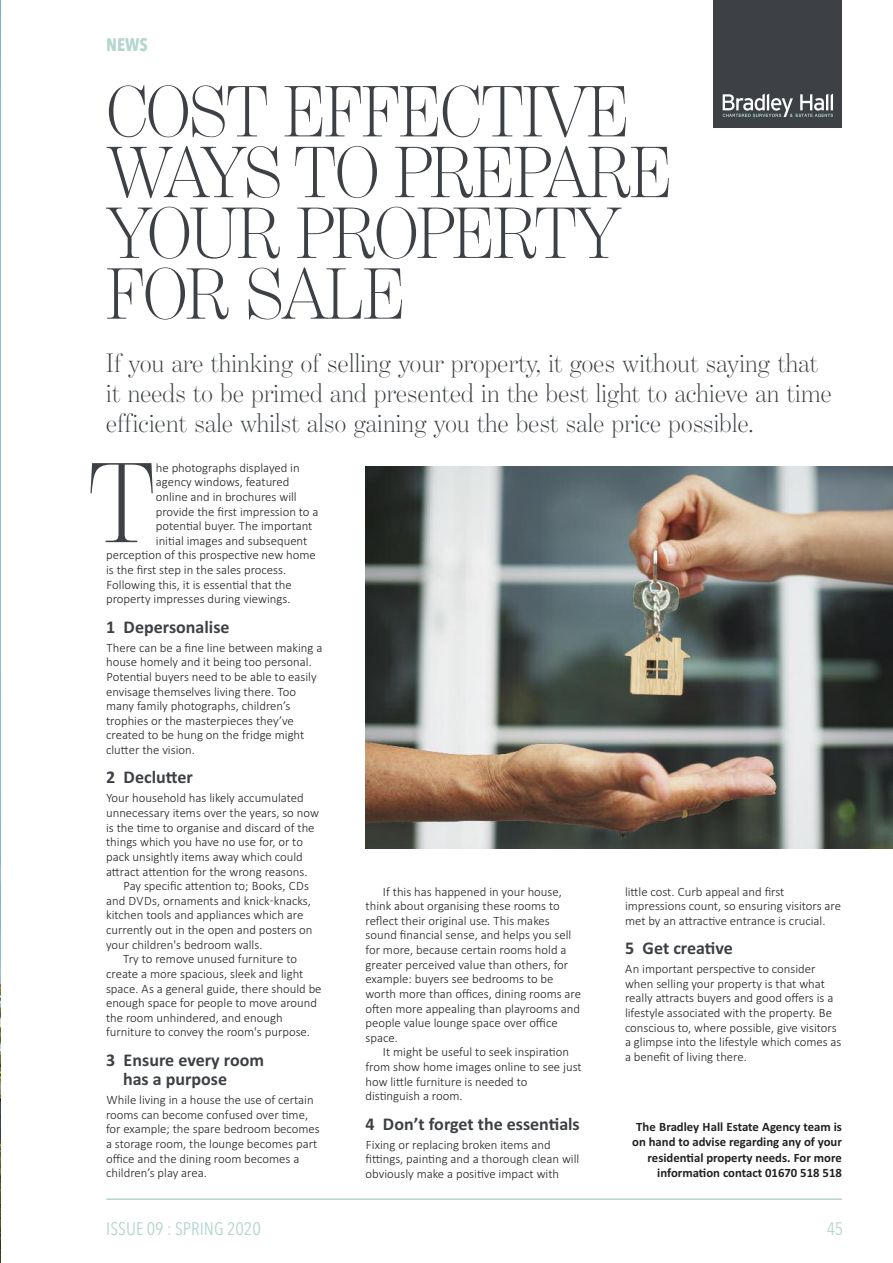
<style>
.page{position:relative;width:893px;height:1263px;background:#fff}
.page>*{position:absolute;margin:0;border:0;box-sizing:border-box;transform-origin:0 0}
.t1{font:300 115.5px "Benton Mod Disp";color:#3d4145}
.t2{font:300 73.5px/60.8px "Benton Mod Disp";letter-spacing:-.025em;color:#3d4145}
.t3{font:300 27px/30px "Benton Mod Disp";letter-spacing:.015em;color:#3d4145}
.t4{font:700 18px/19.2px "Calibri";color:#3d4145}
.t5{font:18px "Avenir Next Condensed";color:#b5d5cf}
.t6{font:700 18px "Avenir Next Condensed";color:#b5d5cf}
.t7{font:300 12.75px/14.7px "Calibri";color:#222221}
.t8{font:700 12.75px/15.3px "Calibri";color:#222221;text-align:right}
</style>
<div class="page">
<img style="left:0;top:0;width:1px;height:1263px">
<hr style="left:106px;top:1198px;width:736px;height:2px;background:#b5d5cf">
<svg style="left:713px;top:0;width:129px;height:128px"></svg>
<img style="left:366px;top:467px;width:527px;height:381px">
<h3 class="t6" style="left:106px;top:34px;width:43px">NEWS</h3>
<h2 class="t2" style="left:106px;top:81px;width:568px">COST EFFECTIVE<br>WAYS TO PREPARE<br>YOUR PROPERTY<br>FOR SALE</h2>
<h3 class="t3" style="left:106px;top:348px;width:727px">If you are thinking of selling your property, it goes without saying that it needs to be primed and presented in the best light to achieve an time efficient sale whilst also gaining you the best sale price possible.</h3>
<h1 class="t1" style="left:87px;top:435px;width:70px">T</h1>
<p class="t7" style="left:156px;top:460px;width:145px">he photographs displayed in</p>
<p class="t7" style="left:156px;top:474px;width:135px">agency windows, featured</p>
<p class="t7" style="left:156px;top:489px;width:142px">online and in brochures will</p>
<p class="t7" style="left:156px;top:504px;width:164px">provide the first impression to a</p>
<p class="t7" style="left:156px;top:518px;width:158px">potential buyer. The important</p>
<p class="t7" style="left:156px;top:533px;width:153px">initial images and subsequent</p>
<p class="t7" style="left:106px;top:548px;width:211px">perception of this prospective new home</p>
<p class="t7" style="left:106px;top:562px;width:182px">is the first step in the sales process.</p>
<p class="t7" style="left:106px;top:577px;width:187px">Following this, it is essential that the</p>
<p class="t7" style="left:106px;top:591px;width:186px">property impresses during viewings.</p>
<h3 class="t4" style="left:106px;top:617px;width:125px">1 Depersonalise</h3>
<p class="t7" style="left:106px;top:640px;width:218px">There can be a fine line between making a house homely and it being too personal.<br>Potential buyers need to be able to easily envisage themselves living there. Too many family photographs, children’s trophies or the masterpieces they’ve created to be hung on the fridge might clutter the vision.</p>
<h3 class="t4" style="left:106px;top:767px;width:88px">2 Declutter</h3>
<p class="t7" style="left:106px;top:791px;width:199px">your household has likely accumulated</p>
<p class="t7" style="left:106px;top:805px;width:214px">unnecessary items over the years, so now</p>
<p class="t7" style="left:106px;top:820px;width:210px">is the time to organise and discard of the</p>
<p class="t7" style="left:106px;top:834px;width:198px">things which you have no use for, or to</p>
<p class="t7" style="left:106px;top:849px;width:198px">pack unsightly items away which could</p>
<p class="t7" style="left:106px;top:864px;width:203px">attract attention for the wrong reasons.</p>
<p class="t7" style="left:123px;top:878px;width:187px">Pay specific attention to; Books, CDs</p>
<p class="t7" style="left:106px;top:893px;width:206px">and DVDs, ornaments and knick-knacks,</p>
<p class="t7" style="left:106px;top:908px;width:199px">kitchen tools and appliances which are</p>
<p class="t7" style="left:106px;top:922px;width:208px">currently out in the open and posters on</p>
<p class="t7" style="left:106px;top:937px;width:158px">your children's bedroom walls.</p>
<p class="t7" style="left:123px;top:951px;width:175px">Try to remove unused furniture to</p>
<p class="t7" style="left:106px;top:966px;width:199px">create a more spacious, sleek and light</p>
<p class="t7" style="left:106px;top:981px;width:217px">space. As a general guide, there should be</p>
<p class="t7" style="left:106px;top:995px;width:213px">enough space for people to move around</p>
<p class="t7" style="left:106px;top:1010px;width:178px">the room unhindered, and enough</p>
<p class="t7" style="left:106px;top:1025px;width:205px">furniture to convey the room's purpose.</p>
<h3 class="t4" style="left:123px;top:1050px;width:142px;text-indent:-17px">3 Ensure every room has a purpose</h3>
<p class="t7" style="left:106px;top:1092px;width:215px">While living in a house the use of certain rooms can become confused over time, for example; the spare bedroom becomes a storage room, the lounge becomes part office and the dining room becomes a children’s play area.</p>
<p class="t7" style="left:625px;top:884px;width:218px">little cost. Curb appeal and first impressions count, so ensuring visitors are met by an attractive entrance is crucial.</p>
<h3 class="t4" style="left:625px;top:938px;width:109px">5 Get creative</h3>
<p class="t7" style="left:625px;top:961px;width:218px">An important perspective to consider when selling your property is that what really attracts buyers and good offers is a lifestyle associated with the property. Be conscious to, where possible, give visitors a glimpse into the lifestyle which comes as a benefit of living there.</p>
<p class="t7" style="left:365px;top:884px;width:217px;text-indent:17px">If this has happened in your house, think about organising these rooms to reflect their original use. This makes sound financial sense, and helps you sell for more, because certain rooms hold a greater perceived value than others, for example: buyers see bedrooms to be worth more than offices, dining rooms are often more appealing than playrooms and people value lounge space over office space.</p>
<p class="t7" style="left:365px;top:1045px;width:218px;text-indent:17px">It might be useful to seek inspiration from show home images online to see just how little furniture is needed to distinguish a room.</p>
<h3 class="t4" style="left:366px;top:1114px;width:216px">4 Don’t forget the essentials</h3>
<p class="t7" style="left:366px;top:1137px;width:215px">Fixing or replacing broken items and fittings, painting and a thorough clean will obviously make a positive impact with</p>
<p class="t8" style="left:632px;top:1119px;width:211px">The Bradley Hall Estate Agency team is on hand to advise regarding any of your residential property needs. For more information contact 01670 518 518</p>
<h3 class="t5" style="left:106px;top:1214px;width:156px">ISSUE 09 : SPRING 2020</h3>
<h3 class="t5" style="left:827px;top:1214px;width:18px">45</h3>
</div>
